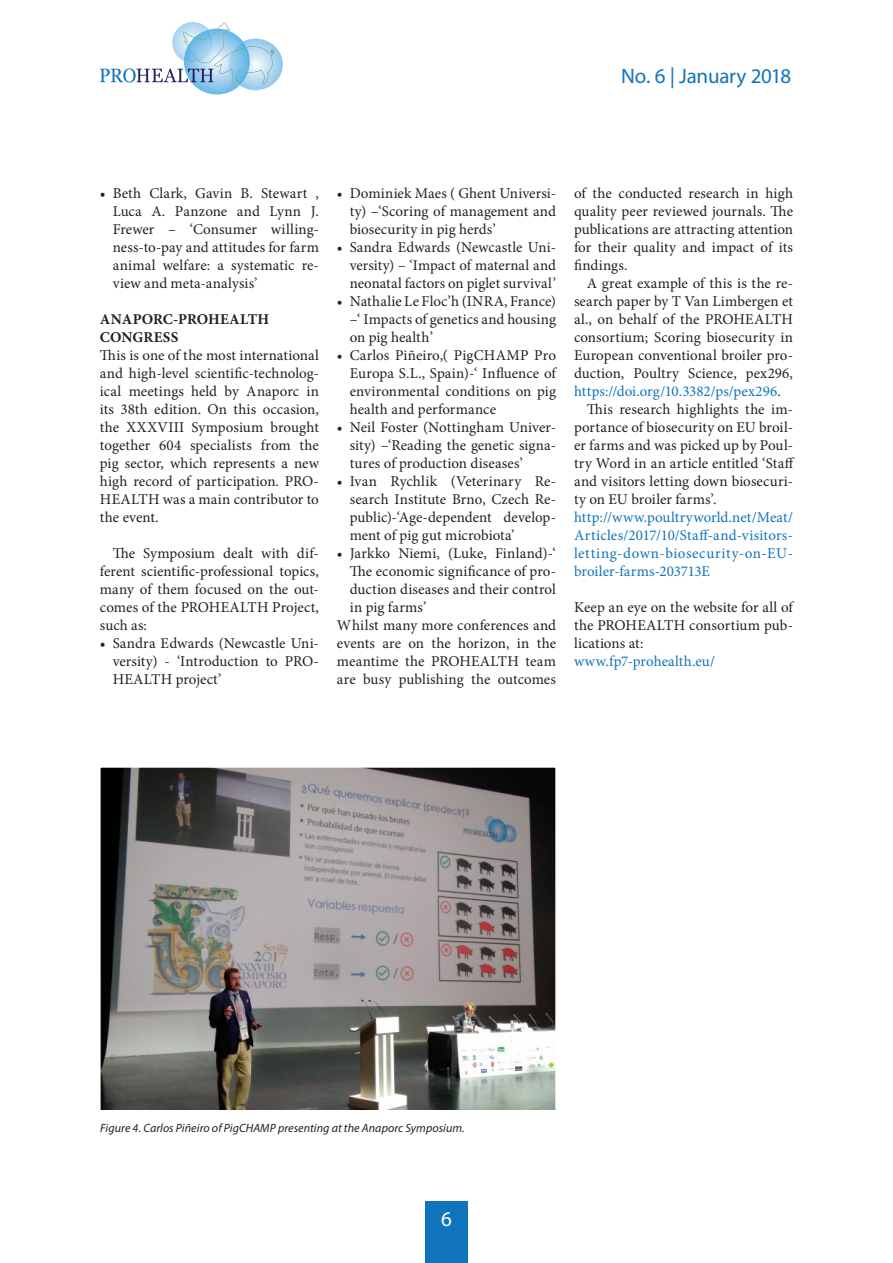
<style>
.page{position:relative;width:893px;height:1263px;background:#fff}
.page>*{position:absolute;margin:0;border:0;box-sizing:border-box;transform-origin:0 0}
.t1{font:21px "Myriad Pro";letter-spacing:-.01em;color:#1074bc}
.t2{font:21px "Myriad Pro";color:#fff}
.standard_text_2nd{font:15px/18px "Minion Pro";color:#231f20;text-align:justify}
.standard_text_2nd-2{font:15px/18px "Minion Pro";letter-spacing:.025em;color:#1074bc;text-align:justify}
.standard_text_2nd-3{font:700 15px "Minion Pro";letter-spacing:.005em;color:#231f20}
.standard_text_2nd-4{font:15px "Minion Pro";color:#1074bc}
.Caption_Image{font:italic 12px "Myriad Pro";letter-spacing:.005em;color:#231f20}
.s1{font-family:"Frutiger LT";font-weight:300}
.s2{color:#1074bc}
</style>
<div class="page">
<svg style="left:100px;top:22px;width:183px;height:72px"></svg>
<div style="left:425px;top:1202px;width:42px;height:61px;background:#1074bc"></div>
<img style="left:102px;top:769px;width:452px;height:340px">
<div style="left:100px;top:767px;width:456px;height:347px;border:1px solid #fff"></div>
<h1 class="t1" style="left:621px;top:63px;width:171px">No. 6 <span class="s1">|</span> January 2018</h1>
<p class="standard_text_2nd" style="left:113px;top:184px;width:208px;text-indent:-13px">• Beth Clark, Gavin B. Stewart , Luca A. Panzone and Lynn J.<br>Frewer – ‘Consumer willing&shy;ness-to-pay and attitudes for farm animal welfare: a systematic re&shy;view and meta-analysis’</p>
<p class="standard_text_2nd-3" style="left:100px;top:309px;width:171px">ANAPORC-PROHEALTH</p>
<p class="standard_text_2nd-3" style="left:100px;top:327px;width:80px">CONGRESS</p>
<p class="standard_text_2nd" style="left:100px;top:346px;width:221px">This is one of the most international and high-level scientific-technolog&shy;ical meetings held by Anaporc in its 38th edition. On this occasion, the XXXVIII Symposium brought together 604 specialists from the pig sector, which represents a new high record of participation. PRO-HEALTH was a main contributor to the event.</p>
<p class="standard_text_2nd" style="left:100px;top:544px;width:221px;text-indent:13px">The Symposium dealt with dif&shy;ferent scientific-professional topics, many of them focused on the out&shy;comes of the PROHEALTH Project, such as:</p>
<p class="standard_text_2nd" style="left:113px;top:634px;width:208px;text-indent:-13px">• Sandra Edwards (Newcastle Uni&shy;versity) - ‘Introduction to PRO-HEALTH project’</p>
<p class="standard_text_2nd" style="left:350px;top:184px;width:208px;text-indent:-13px">• Dominiek Maes ( Ghent Universi&shy;ty) –‘Scoring of management and biosecurity in pig herds’</p>
<p class="standard_text_2nd" style="left:350px;top:238px;width:208px;text-indent:-13px">• Sandra Edwards (Newcastle Uni&shy;versity) – ‘Impact of maternal and neonatal factors on piglet survival’</p>
<p class="standard_text_2nd" style="left:350px;top:292px;width:208px;text-indent:-13px">• Nathalie Le Floc’h (INRA, France) –‘ Impacts of genetics and housing on pig health’</p>
<p class="standard_text_2nd" style="left:350px;top:346px;width:208px;text-indent:-13px">• Carlos Piñeiro,( PigCHAMP Pro Europa S.L., Spain)-‘ Influence of environmental conditions on pig health and performance</p>
<p class="standard_text_2nd" style="left:350px;top:418px;width:208px;text-indent:-13px">• Neil Foster (Nottingham Univer&shy;sity) –‘Reading the genetic signa&shy;tures of production diseases’</p>
<p class="standard_text_2nd" style="left:350px;top:472px;width:208px;text-indent:-13px">• Ivan Rychlik (Veterinary Re&shy;search Institute Brno, Czech Re&shy;public)-‘Age-dependent develop&shy;ment of pig gut microbiota’</p>
<p class="standard_text_2nd" style="left:350px;top:544px;width:208px;text-indent:-13px">• Jarkko Niemi, (Luke, Finland)-‘ The economic significance of pro&shy;duction diseases and their control in pig farms’</p>
<p class="standard_text_2nd" style="left:337px;top:616px;width:221px">Whilst many more conferences and events are on the horizon, in the meantime the PROHEALTH team are busy publishing the outcomes</p>
<p class="standard_text_2nd" style="left:574px;top:184px;width:221px">of the conducted research in high quality peer reviewed journals. The publications are attracting attention for their quality and impact of its findings.</p>
<p class="standard_text_2nd" style="left:574px;top:274px;width:221px;text-indent:13px">A great example of this is the re&shy;search paper by T Van Limbergen et al., on behalf of the PROHEALTH consortium; Scoring biosecurity in European conventional broiler pro&shy;duction, Poultry Science, pex296, <span class="s2">https://doi.org/10.3382/ps/pex296</span>.</p>
<p class="standard_text_2nd" style="left:574px;top:400px;width:222px;text-indent:13px">This research highlights the im&shy;portance of biosecurity on EU broil&shy;er farms and was picked up by Poul&shy;try Word in an article entitled ‘Staff and visitors letting down biosecuri&shy;ty on EU broiler farms’.</p>
<p class="standard_text_2nd-2" style="left:574px;top:508px;width:221px">http://www.poultryworld.net/Meat/ Articles/2017/10/Staff-and-visitors&shy;letting-down-biosecurity-on-EU&shy;broiler-farms-203713E</p>
<p class="standard_text_2nd" style="left:574px;top:598px;width:221px">Keep an eye on the website for all of the PROHEALTH consortium pub&shy;lications at:</p>
<p class="standard_text_2nd-4" style="left:574px;top:651px;width:143px">www.fp7-prohealth.eu/</p>
<p class="Caption_Image" style="left:100px;top:1120px;width:366px">Figure 4. Carlos Piñeiro of PigCHAMP presenting at the Anaporc Symposium.</p>
<h1 class="t2" style="left:441px;top:1206px;width:12px">6</h1>
</div>
